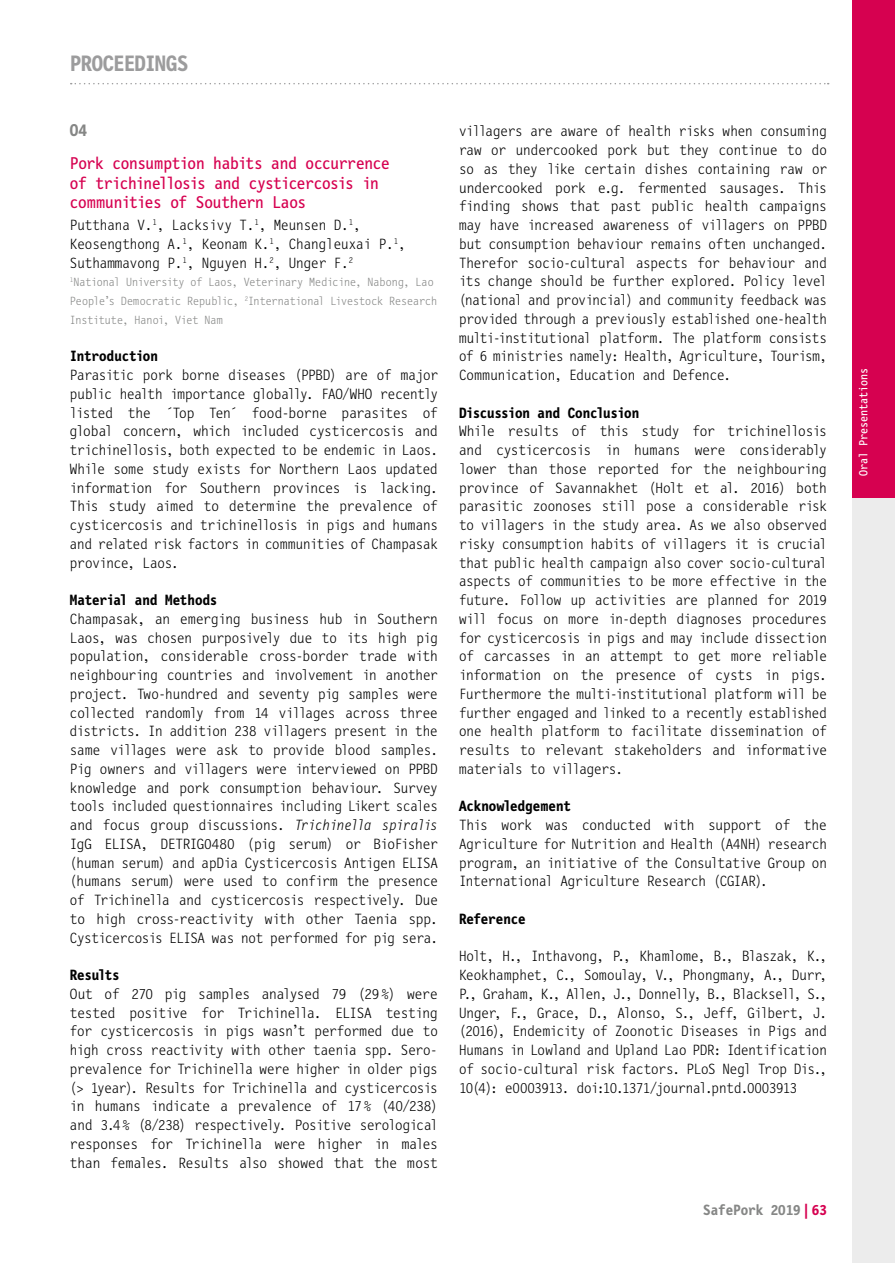
<style>
.page{position:relative;width:895px;height:1263px;background:#fff}
.page>*{position:absolute;margin:0;border:0;box-sizing:border-box;transform-origin:0 0}
.t1{font:700 22.5px "Letter Gothic Mono";letter-spacing:-.02em;color:#9c9c9d}
.t2{font:17.25px/19.5px "Letter Gothic Mono";letter-spacing:-.02em;color:#d60150}
.t3{font:700 17.25px "Letter Gothic Mono";color:#868786}
.t4{font:300 15px/18.8px "Letter Gothic Mono";letter-spacing:-.005em;color:#000;text-align:justify}
.t5{font:700 15px "Letter Gothic Mono";letter-spacing:-.01em;color:#000}
.t6{font:700 15px "Letter Gothic Mono";color:#868786}
.t7{font:300 12px/18.8px "Letter Gothic Mono";color:#868786}
.t8{font:12px "Letter Gothic Mono";color:#fff}
.s1{font-style:italic}
.s2{color:#d60150}
</style>
<div class="page">
<div style="left:852px;top:0;width:43px;height:1263px;background:#ececec"></div>
<div style="left:852px;top:0;width:43px;height:497px;background:#d60150"></div>
<svg style="left:71px;top:83px;width:758px;height:1px"></svg>
<h1 class="t1" style="left:70px;top:51px;width:120px">PROCEEDINGS</h1>
<p class="t3" style="left:70px;top:121px;width:19px">O4</p>
<p class="t2" style="left:70px;top:154px;width:321px">Pork consumption habits and occurrence of trichinellosis and cysticercosis in communities of Southern Laos</p>
<p class="t4" style="left:70px;top:216px;width:337px;text-align:left">Putthana V.<sup>1</sup>, Lacksivy T.<sup>1</sup>, Meunsen D.<sup>1</sup>,<br>Keosengthong A.<sup>1</sup>, Keonam K.<sup>1</sup>, Changleuxai P.<sup>1</sup>,<br>Suthammavong P.<sup>1</sup>, Nguyen H.<sup>2</sup>, Unger F.<sup>2</sup></p>
<p class="t7" style="left:70px;top:273px;width:369px"><sup>1</sup>National University of Laos, Veterinary Medicine, Nabong, Lao<br>People’s Democratic Republic, <sup>2</sup>International Livestock Research<br>Institute, Hanoi, Viet Nam</p>
<p class="t5" style="left:70px;top:348px;width:89px">Introduction</p>
<p class="t4" style="left:70px;top:366px;width:369px">Parasitic pork borne diseases (PPBD) are of major public health importance globally. FAO/WHO recently listed the ´Top Ten´ food-borne parasites of global concern, which included cysticercosis and trichinellosis, both expected to be endemic in Laos.<br>While some study exists for Northern Laos updated information for Southern provinces is lacking.<br>This study aimed to determine the prevalence of cysticercosis and trichinellosis in pigs and humans and related risk factors in communities of Champasak province, Laos.</p>
<p class="t5" style="left:70px;top:592px;width:149px">Material and Methods</p>
<p class="t4" style="left:70px;top:610px;width:369px">Champasak, an emerging business hub in Southern Laos, was chosen purposively due to its high pig population, considerable cross-border trade with neighbouring countries and involvement in another project. Two-hundred and seventy pig samples were collected randomly from 14 villages across three districts. In addition 238 villagers present in the same villages were ask to provide blood samples.<br>Pig owners and villagers were interviewed on PPBD knowledge and pork consumption behaviour. Survey tools included questionnaires including Likert scales and focus group discussions. <span class="s1">Trichinella spiralis </span>IgG ELISA, DETRIG0480 (pig serum) or BioFisher (human serum) and apDia Cysticercosis Antigen ELISA (humans serum) were used to confirm the presence of Trichinella and cysticercosis respectively. Due to high cross-reactivity with other Taenia spp.<br>Cysticercosis ELISA was not performed for pig sera.</p>
<p class="t5" style="left:70px;top:967px;width:51px">Results</p>
<p class="t4" style="left:70px;top:985px;width:369px">Out of 270 pig samples analysed 79 (29 %) were tested positive for Trichinella. ELISA testing for cysticercosis in pigs wasn’t performed due to high cross reactivity with other taenia spp. Sero&shy;prevalence for Trichinella were higher in older pigs (&gt; 1year). Results for Trichinella and cysticercosis in humans indicate a prevalence of 17% (40/238) and 3.4% (8/238) respectively. Positive serological responses for Trichinella were higher in males than females. Results also showed that the most</p>
<p class="t4" style="left:459px;top:122px;width:369px">villagers are aware of health risks when consuming raw or undercooked pork but they continue to do so as they like certain dishes containing raw or undercooked pork e.g. fermented sausages. This finding shows that past public health campaigns may have increased awareness of villagers on PPBD but consumption behaviour remains often unchanged.<br>Therefor socio-cultural aspects for behaviour and its change should be further explored. Policy level (national and provincial) and community feedback was provided through a previously established one-health multi-institutional platform. The platform consists of 6 ministries namely: Health, Agriculture, Tourism, Communication, Education and Defence.</p>
<p class="t5" style="left:459px;top:404px;width:182px">Discussion and Conclusion</p>
<p class="t4" style="left:459px;top:422px;width:369px">While results of this study for trichinellosis and cysticercosis in humans were considerably lower than those reported for the neighbouring province of Savannakhet (Holt et al. 2016) both parasitic zoonoses still pose a considerable risk to villagers in the study area. As we also observed risky consumption habits of villagers it is crucial that public health campaign also cover socio-cultural aspects of communities to be more effective in the future. Follow up activities are planned for 2019 will focus on more in-depth diagnoses procedures for cysticercosis in pigs and may include dissection of carcasses in an attempt to get more reliable information on the presence of cysts in pigs.<br>Furthermore the multi-institutional platform will be further engaged and linked to a recently established one health platform to facilitate dissemination of results to relevant stakeholders and informative materials to villagers.</p>
<p class="t5" style="left:459px;top:798px;width:113px">Acknowledgement</p>
<p class="t4" style="left:459px;top:816px;width:369px">This work was conducted with support of the Agriculture for Nutrition and Health (A4NH) research program, an initiative of the Consultative Group on International Agriculture Research (CGIAR).</p>
<p class="t5" style="left:459px;top:910px;width:68px">Reference</p>
<p class="t4" style="left:459px;top:947px;width:369px">Holt, H., Inthavong, P., Khamlome, B., Blaszak, K., Keokhamphet, C., Somoulay, V., Phongmany, A., Durr, P., Graham, K., Allen, J., Donnelly, B., Blacksell, S., Unger, F., Grace, D., Alonso, S., Jeff, Gilbert, J. (2016), Endemicity of Zoonotic Diseases in Pigs and Humans in Lowland and Upland Lao PDR: Identification of socio-cultural risk factors. PLoS Negl Trop Dis., 10(4): e0003913. doi:10.1371/journal.pntd.0003913</p>
<p class="t6" style="left:703px;top:1202px;width:125px">SafePork 2019 <span class="s2">| 63</span></p>
<p class="t8" style="left:857px;top:476px;width:109px;rotate:-90deg">Oral Presentations</p>
</div>
